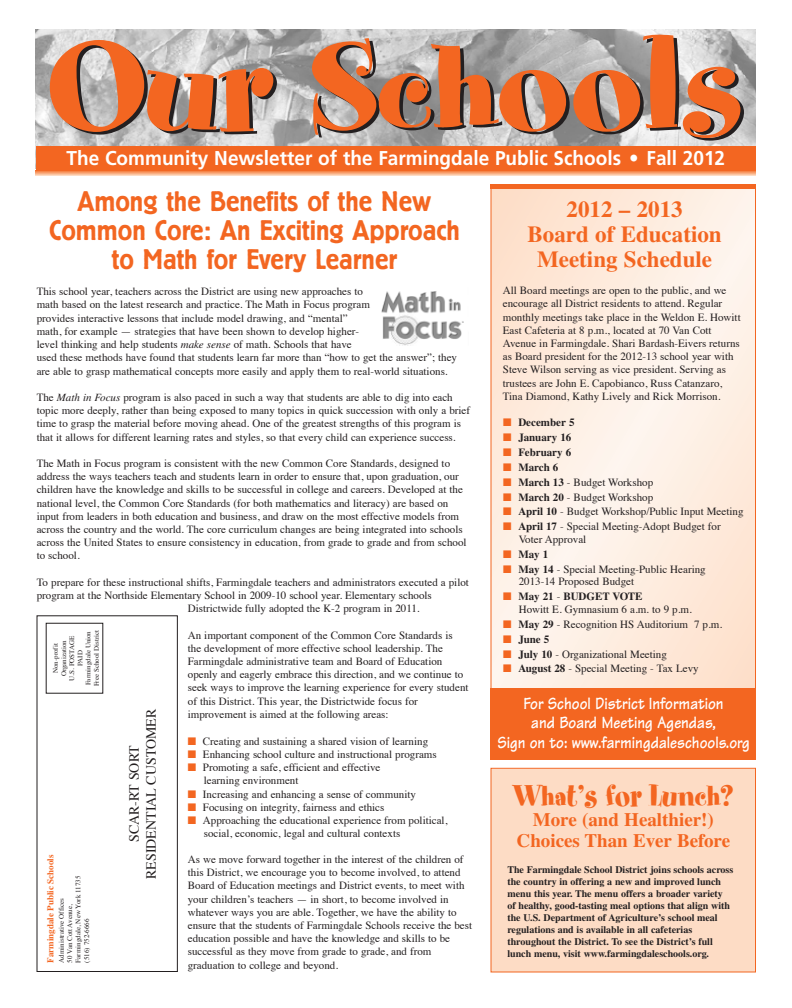
<style>
.page{position:relative;width:792px;height:1008px;background:#fff}
.page>*{position:absolute;margin:0;border:0;box-sizing:border-box;transform-origin:0 0}
.t1{font:140px "Spumoni";color:#f36621;scale:1.15 1}
.t2{font:34px "Spumoni";color:#f36621}
.t3{font:500 28px/29px "Berliner Grotesk";color:#f36621;text-align:center}
.t4{font:700 23px/25px "Times";color:#f36621;text-align:center}
.t5{font:700 20px "Frutiger";color:#fff;scale:.95 1}
.t6{font:700 19px/21px "Times";color:#f36621;text-align:center}
.t7{font:700 17.5px/19.5px "Tekton";color:#fff;text-align:center;scale:.87 1}
.t8{font:14px/16.8px "Times";color:#231f20;text-align:center}
.t9{font:11px/13.2px "Times";color:#231f20}
.t10{font:700 11px "Times";color:#231f20}
.t11{font:700 10px/12px "Times";color:#231f20}
.t12{font:700 9px "Times";color:#f36621}
.t13{font:7px/8.4px "Times";color:#231f20}
.t14{font:6.8px/8.2px "Times";color:#231f20;text-align:center}
.s1{font-style:italic}
.s2{color:#f36621}
.s3{font-weight:700}
</style>
<div class="page">
<svg style="left:492px;top:189px;width:262px;height:499px;background:#fdede0"></svg>
<div style="left:492px;top:769px;width:263px;height:203px;background:#fddcc5"></div>
<div style="left:490px;top:768px;width:266px;height:205px;border:1px solid #f36621"></div>
<svg style="left:36px;top:171px;width:720px;height:4px;background:#f8a474"></svg>
<img style="left:36px;top:29px;width:720px;height:117px">
<div style="left:36px;top:146px;width:720px;height:25px;background:#f36621"></div>
<div style="left:37px;top:615px;width:141px;height:357px;border:1px solid #231f20"></div>
<img style="left:381px;top:291px;width:83px;height:55px">
<div style="left:490px;top:688px;width:266px;height:72px;background:#f36621"></div>
<div style="left:490px;top:184px;width:266px;height:5px;background:#f36621"></div>
<h1 class="t1" style="left:44px;top:16px;width:610px">Our Schools</h1>
<h3 class="t5" style="left:67px;top:150px;width:695px">The Community Newsletter of the Farmingdale Public Schools • Fall 2012</h3>
<h3 class="t3" style="left:49px;top:189px;width:412px">Among the Benefits of the New<br>Common Core: An Exciting Approach to Math for Every Learner</h3>
<p class="t9" style="left:37px;top:286px;width:422px">This school year, teachers across the District are using new approaches to<br>math based on the latest research and practice. The Math in Focus program<br>provides interactive lessons that include model drawing, and “mental”<br>math, for example — strategies that have been shown to develop higher-<br>level thinking and help students <span class="s1">make sense</span> of math. Schools that have<br>used these methods have found that students learn far more than “how to get the answer”; they are able to grasp mathematical concepts more easily and apply them to real-world situations.</p>
<p class="t9" style="left:37px;top:392px;width:435px">The <span class="s1">Math in Focus</span> program is also paced in such a way that students are able to dig into each topic more deeply, rather than being exposed to many topics in quick succession with only a brief time to grasp the material before moving ahead. One of the greatest strengths of this program is that it allows for different learning rates and styles, so that every child can experience success.</p>
<p class="t9" style="left:37px;top:458px;width:431px">The Math in Focus program is consistent with the new Common Core Standards, designed to address the ways teachers teach and students learn in order to ensure that, upon graduation, our children have the knowledge and skills to be successful in college and careers. Developed at the national level, the Common Core Standards (for both mathematics and literacy) are based on input from leaders in both education and business, and draw on the most effective models from across the country and the world. The core curriculum changes are being integrated into schools across the United States to ensure consistency in education, from grade to grade and from school to school.</p>
<p class="t9" style="left:37px;top:577px;width:434px">To prepare for these instructional shifts, Farmingdale teachers and administrators executed a pilot</p>
<p class="t9" style="left:37px;top:590px;width:397px">program at the Northside Elementary School in 2009-10 school year. Elementary schools</p>
<p class="t9" style="left:188px;top:603px;width:233px">Districtwide fully adopted the K-2 program in 2011.</p>
<p class="t9" style="left:188px;top:629px;width:282px">An important component of the Common Core Standards is the development of more effective school leadership. The Farmingdale administrative team and Board of Education openly and eagerly embrace this direction, and we continue to seek ways to improve the learning experience for every student of this District. This year, the Districtwide focus for improvement is aimed at the following areas:</p>
<p class="t9" style="left:188px;top:736px;width:242px"><span class="s2">■</span> Creating and sustaining a shared vision of learning</p>
<p class="t9" style="left:188px;top:749px;width:250px"><span class="s2">■</span> Enhancing school culture and instructional programs</p>
<p class="t9" style="left:204px;top:763px;width:178px;line-height:12.4px;text-indent:-16px"><span class="s2">■</span> Promoting a safe, efficient and effective learning environment</p>
<p class="t9" style="left:188px;top:789px;width:230px"><span class="s2">■</span> Increasing and enhancing a sense of community</p>
<p class="t9" style="left:188px;top:802px;width:198px"><span class="s2">■</span> Focusing on integrity, fairness and ethics</p>
<p class="t9" style="left:204px;top:815px;width:245px;line-height:12.4px;text-indent:-16px"><span class="s2">■</span> Approaching the educational experience from political, social, economic, legal and cultural contexts</p>
<p class="t9" style="left:188px;top:854px;width:286px">As we move forward together in the interest of the children of this District, we encourage you to become involved, to attend Board of Education meetings and District events, to meet with your children’s teachers — in short, to become involved in whatever ways you are able. Together, we have the ability to ensure that the students of Farmingdale Schools receive the best education possible and have the knowledge and skills to be successful as they move from grade to grade, and from graduation to college and beyond.</p>
<p class="t14" style="left:52px;top:686px;width:58px;rotate:-90deg">Non-profit<br>Organization<br>U.S. POSTAGE<br>PAID<br>Farmingdale Union<br>Free School District</p>
<p class="t8" style="left:127px;top:879px;width:172px;rotate:-90deg">SCAR-RT SORT<br>RESIDENTIAL CUSTOMER</p>
<p class="t12" style="left:47px;top:963px;width:109px;rotate:-90deg">Farmingdale Public Schools</p>
<p class="t13" style="left:58px;top:963px;width:88px;rotate:-90deg">Administrative Offices<br>50 Van Cott Avenue,<br>Farmingdale, New York 11735 (516) 752-6666</p>
<h3 class="t4" style="left:528px;top:199px;width:196px">2012 – 2013<br>Board of Education<br>Meeting Schedule</h3>
<p class="t9" style="left:503px;top:285px;width:239px">All Board meetings are open to the public, and we encourage all District residents to attend. Regular monthly meetings take place in the Weldon E. Howitt East Cafeteria at 8 p.m., located at 70 Van Cott Avenue in Farmingdale. Shari Bardash-Eivers returns as Board president for the 2012-13 school year with Steve Wilson serving as vice president. Serving as trustees are John E. Capobianco, Russ Catanzaro, Tina Diamond, Kathy Lively and Rick Morrison.</p>
<p class="t10" style="left:503px;top:419px;width:73px"><span class="s2">■</span> December 5</p>
<p class="t10" style="left:503px;top:434px;width:70px"><span class="s2">■</span> January 16</p>
<p class="t10" style="left:503px;top:449px;width:69px"><span class="s2">■</span> February 6</p>
<p class="t10" style="left:503px;top:463px;width:57px"><span class="s2">■</span> March 6</p>
<p class="t9" style="left:503px;top:476px;width:151px"><span class="s2">■</span> <span class="s3">March 13</span> - Budget Workshop</p>
<p class="t9" style="left:503px;top:491px;width:151px"><span class="s2">■</span> <span class="s3">March 20</span> - Budget Workshop</p>
<p class="t9" style="left:503px;top:506px;width:242px"><span class="s2">■</span> <span class="s3">April 10</span> - Budget Workshop/Public Input Meeting</p>
<p class="t9" style="left:519px;top:521px;width:203px;line-height:12.7px;text-indent:-15px"><span class="s2">■</span> <span class="s3">April 17</span> - Special Meeting-Adopt Budget for<br>Voter Approval</p>
<p class="t10" style="left:503px;top:550px;width:47px"><span class="s2">■</span> May 1</p>
<p class="t9" style="left:519px;top:564px;width:189px;line-height:12.7px;text-indent:-15px"><span class="s2">■</span> <span class="s3">May 14</span> - Special Meeting-Public Hearing<br>2013-14 Proposed Budget</p>
<p class="t9" style="left:519px;top:591px;width:175px;line-height:12.7px;text-indent:-15px"><span class="s2">■</span> <span class="s3">May 21</span> - <span class="s3">BUDGET VOTE<br></span>Howitt E. Gymnasium 6 a.m. to 9 p.m.</p>
<p class="t9" style="left:503px;top:619px;width:220px"><span class="s2">■</span> <span class="s3">May 29</span> - Recognition HS Auditorium 7 p.m.</p>
<p class="t10" style="left:503px;top:635px;width:48px"><span class="s2">■</span> June 5</p>
<p class="t9" style="left:503px;top:648px;width:165px"><span class="s2">■</span> <span class="s3">July 10</span> - Organizational Meeting</p>
<p class="t9" style="left:503px;top:663px;width:197px"><span class="s2">■</span> <span class="s3">August 28</span> - Special Meeting - Tax Levy</p>
<h3 class="t7" style="left:497px;top:696px;width:292px">For School District Information<br>and Board Meeting Agendas,<br>Sign on to: www.farmingdaleschools.org</h3>
<h2 class="t2" style="left:513px;top:778px;width:222px">What’s for Lunch?</h2>
<h3 class="t6" style="left:517px;top:811px;width:215px">More (and Healthier!)<br>Choices Than Ever Before</h3>
<p class="t11" style="left:507px;top:864px;width:228px">The Farmingdale School District joins schools across the country in offering a new and improved lunch menu this year. The menu offers a broader variety of healthy, good-tasting meal options that align with the U.S. Department of Agriculture’s school meal regulations and is available in all cafeterias throughout the District. To see the District’s full lunch menu, visit www.farmingdaleschools.org.</p>
</div>
